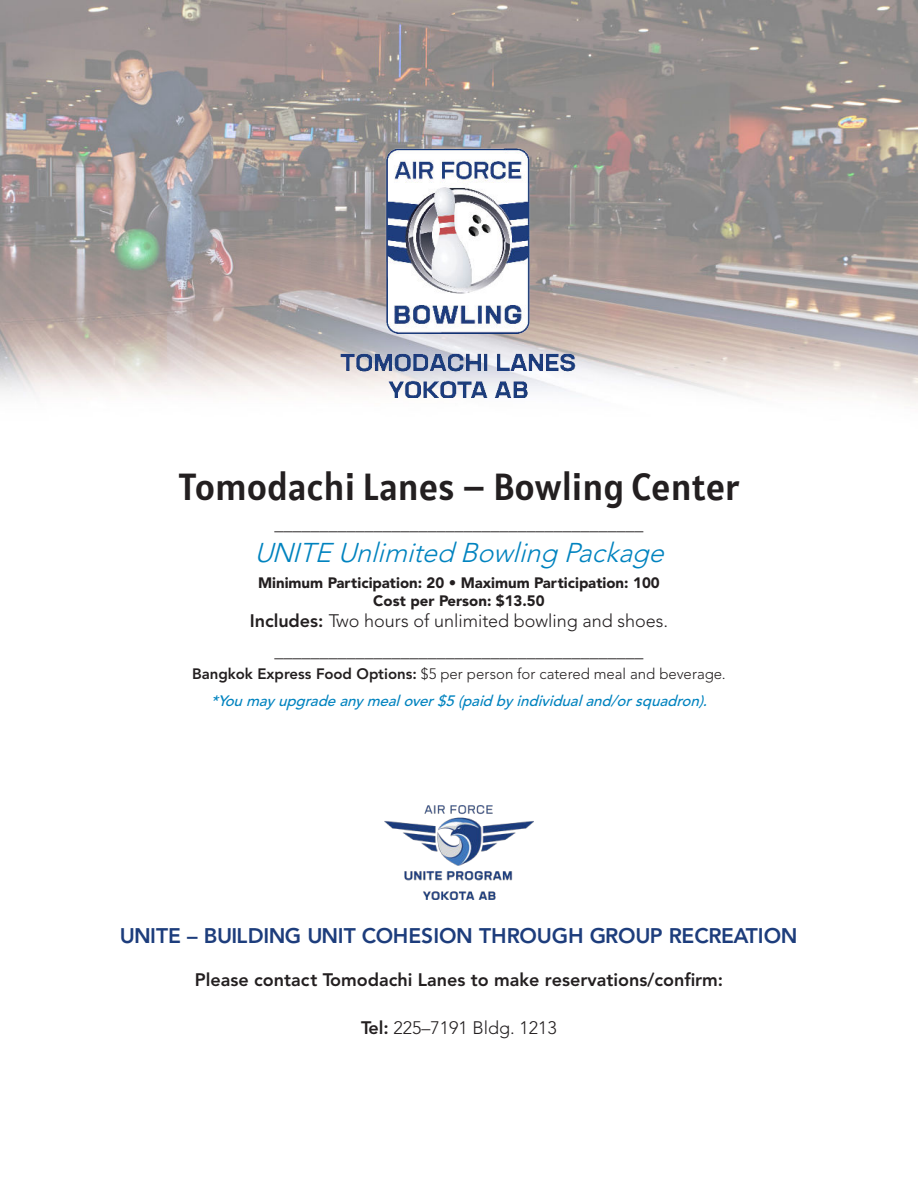
<style>
.page{position:relative;width:918px;height:1188px;background:#fff}
.page>*{position:absolute;margin:0;border:0;box-sizing:border-box;transform-origin:0 0}
.t1{font:37.5px "Alatsi";color:#231f20}
.t2{font:italic 300 27px "Avenir";color:#0083bf}
.t3{font:800 21px "Avenir";letter-spacing:-.02em;color:#1d3d7c}
.t4{font:700 18px "Minion Pro";color:#231f20}
.t5{font:300 18px "Avenir";color:#231f20}
.t6{font:800 18px "Avenir";color:#231f20}
.t7{font:italic 500 15px/27px "Avenir";color:#0083bf;text-align:center}
.t8{font:900 15px/18px "Avenir";color:#231f20;text-align:center}
.s1{font-weight:800}
.s2{font-weight:800;font-style:normal;color:#231f20}
.s3{font-weight:300;font-style:normal;color:#231f20}
</style>
<div class="page">
<img style="left:0;top:0;width:918px;height:806px">
<img style="left:338px;top:149px;width:242px;height:248px">
<img style="left:384px;top:806px;width:150px;height:94px">
<h1 class="t1" style="left:178px;top:471px;width:563px">Tomodachi Lanes – Bowling Center</h1>
<p class="t4" style="left:274px;top:517px;width:370px">_________________________________________</p>
<h2 class="t2" style="left:255px;top:541px;width:418px">UNITE Unlimited Bowling Package</h2>
<p class="t8" style="left:258px;top:574px;width:403px">Minimum Participation: 20 • Maximum Participation: 100<br>Cost per Person: $13.50</p>
<p class="t5" style="left:250px;top:613px;width:420px"><span class="s1">Includes:</span> Two hours of unlimited bowling and shoes.</p>
<p class="t4" style="left:275px;top:645px;width:371px">_________________________________________</p>
<p class="t7" style="left:192px;top:662px;width:535px"><span class="s2">Bangkok Express Food Options:</span> <span class="s3">$5 per person for catered meal and beverage. </span>*You mayupgrade anymealover$5 (paid byindividualand/orsquadron).</p>
<h3 class="t3" style="left:120px;top:927px;width:679px">UNITE – BUILDING UNIT COHESION THROUGH GROUP RECREATION</h3>
<p class="t6" style="left:195px;top:972px;width:530px">Please contact Tomodachi Lanes to make reservations/confirm:</p>
<p class="t5" style="left:361px;top:1020px;width:197px"><span class="s1">Tel:</span> 225–7191 Bldg. 1213</p>
</div>
